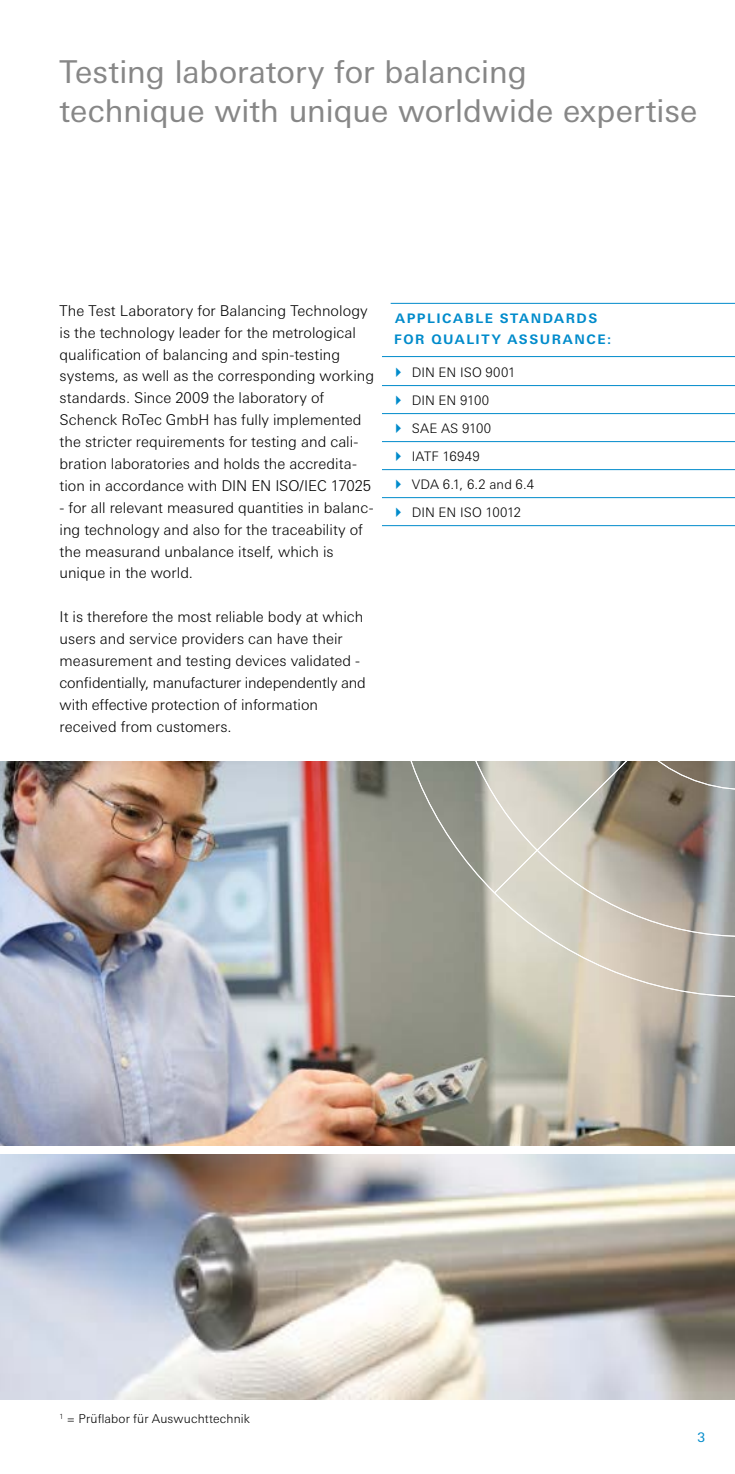
<style>
.page{position:relative;width:735px;height:1474px;background:#fff}
.page>*{position:absolute;margin:0;border:0;box-sizing:border-box;transform-origin:0 0}
.t1{font:31.5px/38.5px "Univers Next W1 G";color:#878787}
.t2{font:300 14.88px/21.9px "Univers Next W1 G";color:#000}
.t3{font:300 13.12px/28px "Univers Next W1 G";letter-spacing:.01em;color:#000}
.t4{font:700 13.12px/21px "Univers Next W1 G";letter-spacing:.115em;color:#008bcb}
.t5{font:13.12px "Univers Next W1 G";color:#008bcb}
.t6{font:300 12.25px "Univers Next W1 G";letter-spacing:.01em;color:#000}
</style>
<div class="page">
<img style="left:1px;top:761px;width:733px;height:384px">
<img style="left:0;top:1154px;width:734px;height:245px">
<hr style="left:0;top:304px;width:1px;height:841px;background:#a1a1a1">
<svg style="left:390px;top:357px;width:344px;height:640px"></svg>
<hr style="left:382px;top:356px;width:352px;height:1px;background:#008bcb">
<hr style="left:382px;top:385px;width:352px;height:1px;background:#008bcb">
<hr style="left:382px;top:413px;width:352px;height:1px;background:#008bcb">
<hr style="left:382px;top:441px;width:352px;height:1px;background:#008bcb">
<hr style="left:382px;top:469px;width:352px;height:1px;background:#008bcb">
<hr style="left:382px;top:497px;width:352px;height:1px;background:#008bcb">
<hr style="left:382px;top:525px;width:352px;height:1px;background:#008bcb">
<hr style="left:390px;top:303px;width:344px;height:1px;background:#008bcb">
<svg style="left:396px;top:367px;width:5px;height:10px"></svg>
<svg style="left:396px;top:395px;width:5px;height:10px"></svg>
<svg style="left:396px;top:423px;width:5px;height:10px"></svg>
<svg style="left:396px;top:451px;width:5px;height:10px"></svg>
<svg style="left:396px;top:479px;width:5px;height:10px"></svg>
<svg style="left:396px;top:507px;width:5px;height:10px"></svg>
<h1 class="t1" style="left:60px;top:53px;width:639px">Testing laboratory for balancing<br>technique with unique worldwide expertise</h1>
<p class="t2" style="left:60px;top:299px;width:316px">The Test Laboratory for Balancing Technology is the technology leader for the metrological qualification of balancing and spin-testing systems, as well as the corresponding working standards. Since 2009 the laboratory of Schenck RoTec GmbH has fully implemented the stricter requirements for testing and cali&shy;bration laboratories and holds the accredita&shy;tion in accordance with DIN EN ISO/IEC 17025</p>
<p class="t2" style="left:60px;top:496px;width:315px">- for all relevant measured quantities in balanc&shy;ing technology and also for the traceability of the measurand unbalance itself, which is unique in the world.</p>
<p class="t2" style="left:60px;top:606px;width:308px">It is therefore the most reliable body at which users and service providers can have their measurement and testing devices validated - confidentially, manufacturer independently and with effective protection of information received from customers.</p>
<p class="t4" style="left:394px;top:307px;width:218px">APPLICABLE STANDARDS<br>FOR QUALITY ASSURANCE:</p>
<p class="t3" style="left:411px;top:358px;width:124px">DIN EN ISO 9001<br>DIN EN 9100<br>SAE AS 9100<br>IATF 16949<br>VDA 6.1, 6.2 and 6.4<br>DIN EN ISO 10012</p>
<p class="t6" style="left:60px;top:1411px;width:192px"><sup>1</sup> = Prüflabor für Auswuchttechnik</p>
<p class="t5" style="left:697px;top:1429px;width:9px">3</p>
</div>
